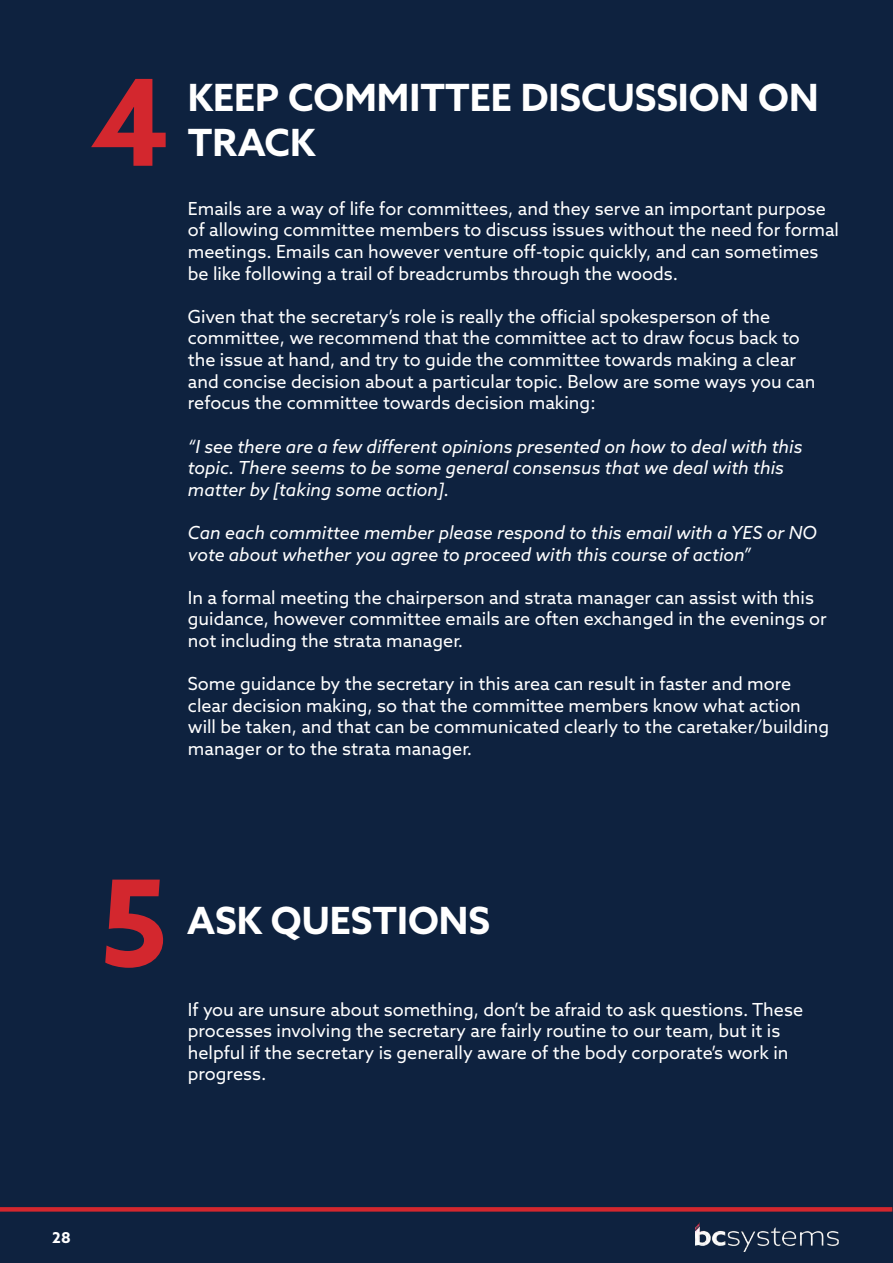
<style>
.page{position:relative;width:893px;height:1263px;background:#0e223f}
.page>*{position:absolute;margin:0;border:0;box-sizing:border-box;transform-origin:0 0}
.t1{font:700 120px "Azo Sans";color:#d3272e}
.t2{font:700 37.5px/45px "Azo Sans";color:#fff}
.t3{font:18px/21.6px "Azo Sans";color:#fff}
.t4{font:italic 18px/21.6px "Azo Sans";color:#fff}
.t5{font:700 15px "Azo Sans";color:#fff}
</style>
<div class="page">
<img style="left:696px;top:1223px;width:143px;height:29px">
<svg style="left:0;top:1207px;width:892px;height:4px;background:#cd262e"></svg>
<h1 class="t1" style="left:91px;top:43px;width:80px">4</h1>
<h2 class="t2" style="left:188px;top:74px;width:632px">KEEP COMMITTEE DISCUSSION ON<br>TRACK</h2>
<p class="t3" style="left:188px;top:197px;width:653px">Emails are a way of life for committees, and they serve an important purpose of allowing committee members to discuss issues without the need for formal meetings. Emails can however venture off-topic quickly, and can sometimes be like following a trail of breadcrumbs through the woods.</p>
<p class="t3" style="left:188px;top:305px;width:629px">Given that the secretary’s role is really the official spokesperson of the committee, we recommend that the committee act to draw focus back to the issue at hand, and try to guide the committee towards making a clear and concise decision about a particular topic. Below are some ways you can refocus the committee towards decision making:</p>
<p class="t4" style="left:188px;top:435px;width:616px">“I see there are a few different opinions presented on how to deal with this topic. There seems to be some general consensus that we deal with this matter by [taking some action].</p>
<p class="t4" style="left:188px;top:521px;width:631px">Can each committee member please respond to this email with a YES or NO vote about whether you agree to proceed with this course of action”</p>
<p class="t3" style="left:188px;top:586px;width:640px">In a formal meeting the chairperson and strata manager can assist with this guidance, however committee emails are often exchanged in the evenings or not including the strata manager.</p>
<p class="t3" style="left:188px;top:673px;width:643px">Some guidance by the secretary in this area can result in faster and more clear decision making, so that the committee members know what action will be taken, and that can be communicated clearly to the caretaker/building manager or to the strata manager.</p>
<h1 class="t1" style="left:100px;top:844px;width:70px">5</h1>
<h2 class="t2" style="left:187px;top:897px;width:305px">ASK QUESTIONS</h2>
<p class="t3" style="left:188px;top:998px;width:617px">If you are unsure about something, don’t be afraid to ask questions. These processes involving the secretary are fairly routine to our team, but it is helpful if the secretary is generally aware of the body corporate’s work in progress.</p>
<p class="t5" style="left:52px;top:1228px;width:20px">28</p>
</div>
